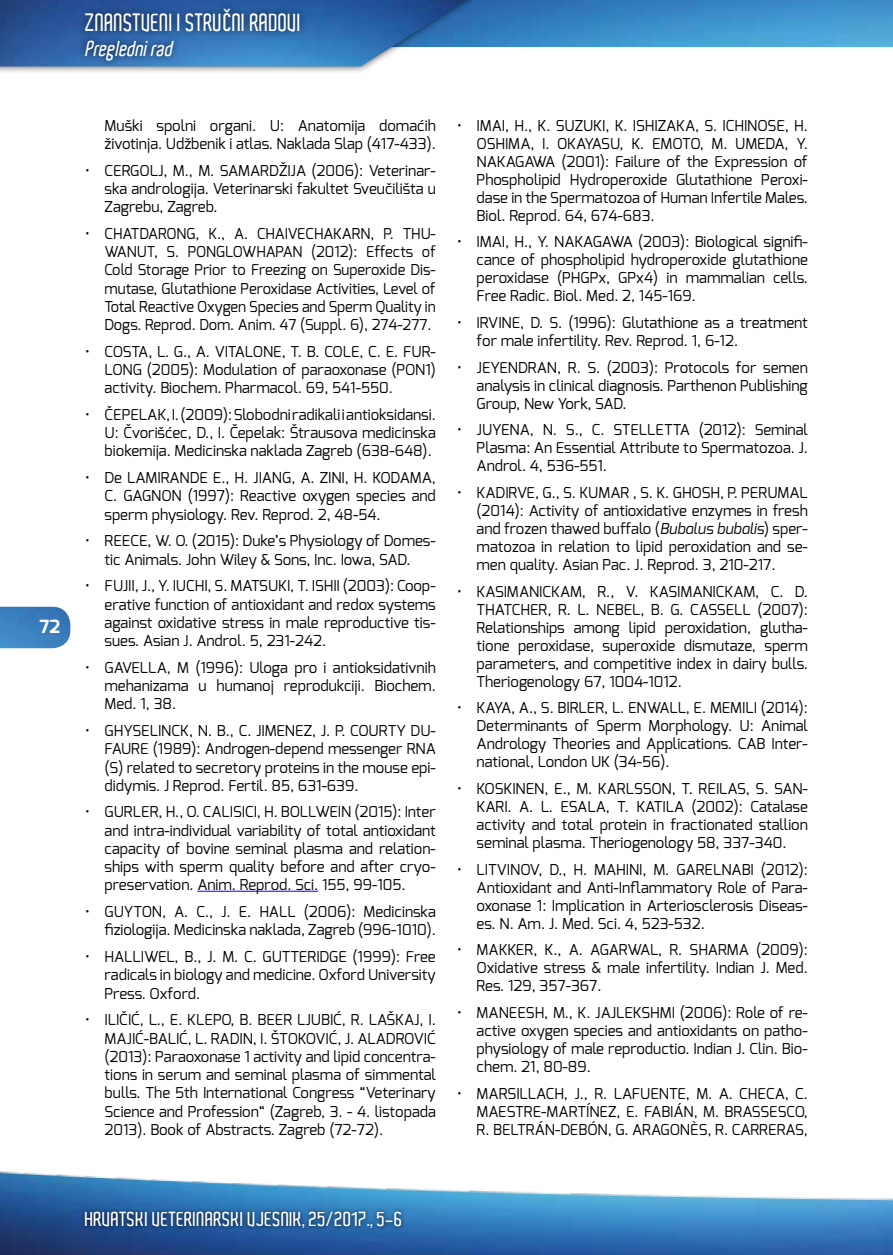
<style>
.page{position:relative;width:893px;height:1255px;background:#fff}
.page>*{position:absolute;margin:0;border:0;box-sizing:border-box;transform-origin:0 0}
.t1{font:600 24px "Aldo";color:#fff;scale:.9 1}
.t2{font:italic 600 21px "Aldo";color:#fff;scale:.9 1}
.t3{font:600 19.5px "Aldo";color:#fff}
.t4{font:700 18.15px "Exo";color:#fff}
.t5{font:15px/18px "Exo";color:#000;text-align:justify}
.s1{font-family:"Libel Suit";font-weight:400;font-size:22.5px}
.s2{font-style:italic}
</style>
<div class="page">
<img style="left:505px;top:0;width:388px;height:47px">
<div style="left:0;top:0;width:505px;height:75px;background:#000;opacity:.75"></div>
<img style="left:0;top:0;width:498px;height:66px">
<img style="left:0;top:1171px;width:893px;height:83px">
<img style="left:0;top:606px;width:70px;height:42px">
<div style="left:81px;top:1207px;width:325px;height:25px;background:#000;opacity:.75"></div>
<hr style="left:197px;top:890px;width:121px;height:1px;background:#00f">
<div style="left:78px;top:1px;width:230px;height:67px;background:#000;opacity:.75"></div>
<p class="t4" style="left:39px;top:614px;width:22px">72</p>
<h1 class="t1" style="left:85px;top:9px;width:242px">ZNANSTVENI I STRU<span class="s1">Č</span>NI RADOVI</h1>
<h2 class="t2" style="left:85px;top:37px;width:104px">Preglednirad</h2>
<p class="t5" style="left:105px;top:116px;width:333px">Muški spolni organi. U: Anatomija domaćih životinja. Udžbenik i atlas. Naklada Slap (417-433).</p>
<p class="t5" style="left:105px;top:161px;width:333px;text-indent:-20px">• CERGOLJ, M., M. SAMARDŽIJA (2006): Veterinar&shy;ska andrologija. Veterinarski fakultet Sveučilišta u Zagrebu, Zagreb.</p>
<p class="t5" style="left:105px;top:224px;width:333px;text-indent:-19px">• CHATDARONG, K., A. CHAIVECHAKARN, P. THU-WANUT, S. PONGLOWHAPAN (2012): Effects of Cold Storage Prior to Freezing on Superoxide Dis&shy;mutase, Glutathione Peroxidase Activities, Level of Total Reactive Oxygen Species and Sperm Quality in Dogs. Reprod. Dom. Anim. 47 (Suppl. 6), 274-277.</p>
<p class="t5" style="left:105px;top:342px;width:333px;text-indent:-19px">• COSTA, L. G., A. VITALONE, T. B. COLE, C. E. FUR-LONG (2005): Modulation of paraoxonase (PON1) activity. Biochem. Pharmacol. 69, 541-550.</p>
<p class="t5" style="left:105px;top:405px;width:333px;text-indent:-19px">• ČEPELAK, I. (2009): Slobodni radikali i antioksidansi.<br>U: Čvorišćec, D., I. Čepelak: Štrausova medicinska biokemija. Medicinska naklada Zagreb (638-648).</p>
<p class="t5" style="left:105px;top:468px;width:333px;text-indent:-19px">• De LAMIRANDE E., H. JIANG, A. ZINI, H. KODAMA, C. GAGNON (1997): Reactive oxygen species and sperm physiology. Rev. Reprod. 2, 48-54.</p>
<p class="t5" style="left:85px;top:531px;width:352px;text-align:center">• REECE, W. O. (2015): Duke’s Physiology of Domes&shy;tic Animals. John Wiley &amp; Sons, Inc. Iowa, SAD.</p>
<p class="t5" style="left:105px;top:576px;width:333px;text-indent:-19px">• FUJII, J., Y. IUCHI, S. MATSUKI, T. ISHII (2003): Coop&shy;erative function of antioxidant and redox systems against oxidative stress in male reproductive tis&shy;sues. Asian J. Androl. 5, 231-242.</p>
<p class="t5" style="left:105px;top:658px;width:333px;text-indent:-20px">• GAVELLA, M (1996): Uloga pro i antioksidativnih mehanizama u humanoj reprodukciji. Biochem.<br>Med. 1, 38.</p>
<p class="t5" style="left:105px;top:721px;width:333px;text-indent:-20px">• GHYSELINCK, N. B., C. JIMENEZ, J. P. COURTY DU-FAURE (1989): Androgen-depend messenger RNA (S) related to secretory proteins in the mouse epi&shy;didymis. J Reprod. Fertil. 85, 631-639.</p>
<p class="t5" style="left:105px;top:802px;width:333px;text-indent:-20px">• GURLER, H., O. CALISICI, H. BOLLWEIN (2015): Inter and intra-individual variability of total antioxidant capacity of bovine seminal plasma and relation&shy;ships with sperm quality before and after cryo&shy;preservation. Anim. Reprod. Sci. 155, 99-105.</p>
<p class="t5" style="left:85px;top:902px;width:352px;text-align:right">• GUYTON, A. C., J. E. HALL (2006): Medicinska fiziologija. Medicinska naklada, Zagreb (996-1010).</p>
<p class="t5" style="left:105px;top:947px;width:333px;text-indent:-20px">• HALLIWEL, B., J. M. C. GUTTERIDGE (1999): Free radicals in biology and medicine. Oxford University Press. Oxford.</p>
<p class="t5" style="left:105px;top:1010px;width:333px;text-indent:-20px">• ILIČIĆ, L., E. KLEPO, B. BEER LJUBIĆ, R. LAŠKAJ, I.<br>MAJIĆ-BALIĆ, L. RADIN, I. ŠTOKOVIĆ, J. ALADROVIĆ (2013): Paraoxonase 1 activity and lipid concentra&shy;tions in serum and seminal plasma of simmental bulls. The 5th International Congress “Veterinary Science and Profession“ (Zagreb, 3. - 4. listopada 2013). Book of Abstracts. Zagreb (72-72).</p>
<p class="t5" style="left:477px;top:116px;width:333px;text-indent:-20px">• IMAI, H., K. SUZUKI, K. ISHIZAKA, S. ICHINOSE, H.<br>OSHIMA, I. OKAYASU, K. EMOTO, M. UMEDA, Y.<br>NAKAGAWA (2001): Failure of the Expression of Phospholipid Hydroperoxide Glutathione Peroxi&shy;dase in the Spermatozoa of Human Infertile Males.<br>Biol. Reprod. 64, 674-683.</p>
<p class="t5" style="left:477px;top:233px;width:333px;text-indent:-20px">• IMAI, H., Y. NAKAGAWA (2003): Biological signifi&shy;cance of phospholipid hydroperoxide glutathione peroxidase (PHGPx, GPx4) in mammalian cells.<br>Free Radic. Biol. Med. 2, 145-169.</p>
<p class="t5" style="left:477px;top:313px;width:333px;text-indent:-20px">• IRVINE, D. S. (1996): Glutathione as a treatment for male infertility. Rev. Reprod. 1, 6-12.</p>
<p class="t5" style="left:457px;top:358px;width:36px">• Jeyendran</p>
<p class="t5" style="left:477px;top:358px;width:333px;text-indent:80px">, R. S. (2003): Protocols for semen analysis in clinical diagnosis. Parthenon Publishing Group, New York, SAD.</p>
<p class="t5" style="left:477px;top:420px;width:333px;text-indent:-20px">• JUYENA, N. S., C. STELLETTA (2012): Seminal Plasma: An Essential Attribute to Spermatozoa. J.<br>Androl. 4, 536-551.</p>
<p class="t5" style="left:477px;top:483px;width:333px;text-indent:-20px">• KADIRVE, G., S. KUMAR , S. K. GHOSH, P. PERUMAL (2014): Activity of antioxidative enzymes in fresh and frozen thawed buffalo (<span class="s2">Bubalus bubalis</span>) sper&shy;matozoa in relation to lipid peroxidation and se&shy;men quality. Asian Pac. J. Reprod. 3, 210-217.</p>
<p class="t5" style="left:477px;top:582px;width:333px;text-indent:-20px">• KASIMANICKAM, R., V. KASIMANICKAM, C. D.<br>THATCHER, R. L. NEBEL, B. G. CASSELL (2007):<br>Relationships among lipid peroxidation, glutha&shy;tione peroxidase, superoxide dismutaze, sperm parameters, and competitive index in dairy bulls.<br>Theriogenology 67, 1004-1012.</p>
<p class="t5" style="left:477px;top:698px;width:333px;text-indent:-20px">• KAYA, A., S. BIRLER, L. ENWALL, E. MEMILI (2014):<br>Determinants of Sperm Morphology. U: Animal Andrology Theories and Applications. CAB Inter&shy;national, London UK (34-56).</p>
<p class="t5" style="left:477px;top:779px;width:333px;text-indent:-20px">• KOSKINEN, E., M. KARLSSON, T. REILAS, S. SAN-KARI. A. L. ESALA, T. KATILA (2002): Catalase activity and total protein in fractionated stallion seminal plasma. Theriogenology 58, 337-340.</p>
<p class="t5" style="left:477px;top:860px;width:333px;text-indent:-20px">• LITVINOV, D., H. MAHINI, M. GARELNABI (2012):<br>Antioxidant and Anti-Inflammatory Role of Para&shy;oxonase 1: Implication in Arteriosclerosis Diseas&shy;es. N. Am. J. Med. Sci. 4, 523-532.</p>
<p class="t5" style="left:477px;top:940px;width:333px;text-indent:-20px">• MAKKER, K., A. AGARWAL, R. SHARMA (2009):<br>Oxidative stress &amp; male infertility. Indian J. Med.<br>Res. 129, 357-367.</p>
<p class="t5" style="left:477px;top:1003px;width:333px;text-indent:-20px">• MANEESH, M., K. JAJLEKSHMI (2006): Role of re&shy;active oxygen species and antioxidants on patho&shy;physiology of male reproductio. Indian J. Clin. Bio&shy;chem. 21, 80-89.</p>
<p class="t5" style="left:477px;top:1083px;width:333px;text-indent:-20px">• MARSILLACH, J., R. LAFUENTE, M. A. CHECA, C.<br>MAESTRE-MARTÍNEZ, E. FABIÁN, M. BRASSESCO, R. BELTRÁN-DEBÓN, G. ARAGONÈS, R. CARRERAS,</p>
<h3 class="t3" style="left:85px;top:1207px;width:319px">HRVATSKI VETERINARSKI VJESNIK, 25/2017., 5-6</h3>
</div>
